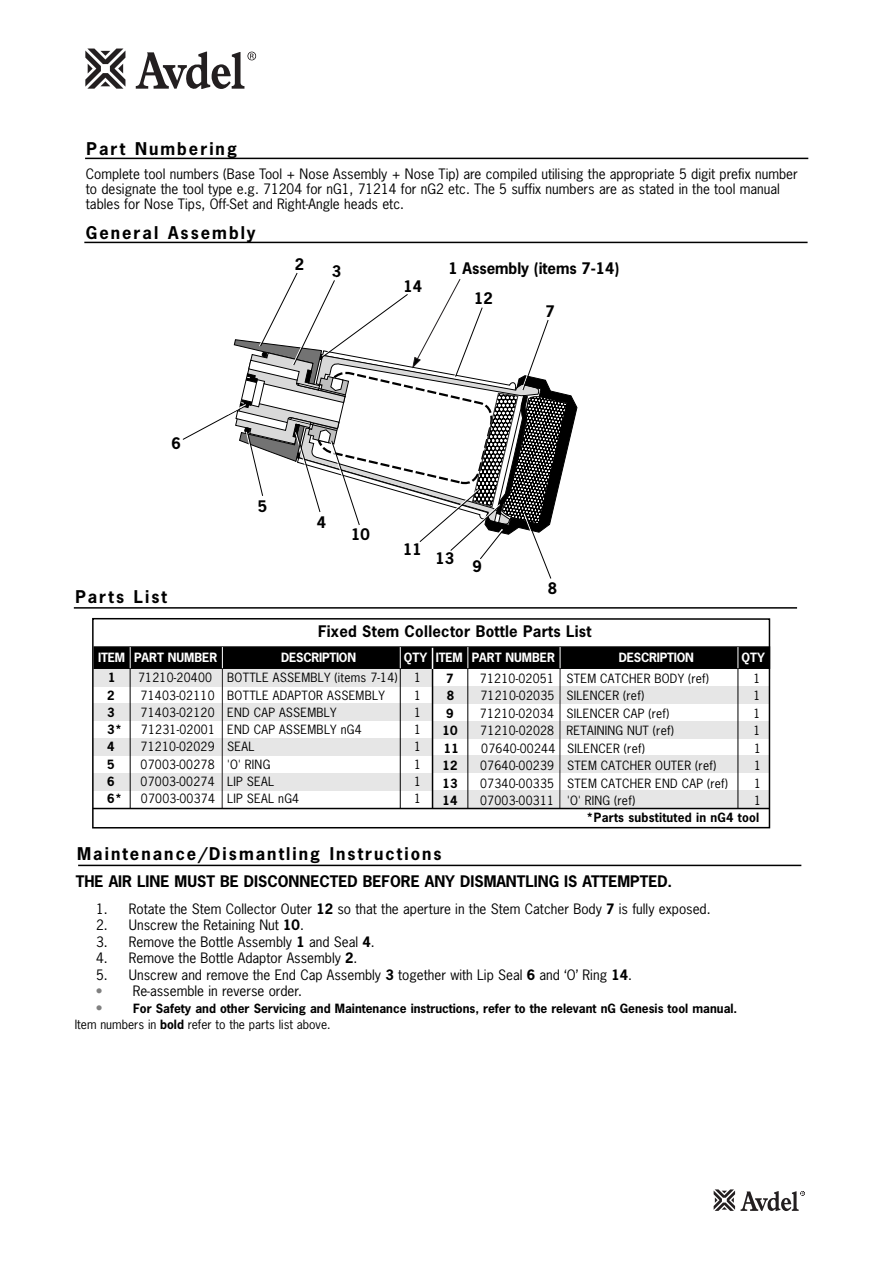
<style>
.page{position:relative;width:893px;height:1265px;background:#fff}
.page>*{position:absolute;margin:0;border:0;box-sizing:border-box;transform-origin:0 0}
.t1{font:700 16.5px "News Gothic";letter-spacing:.125em;color:#000}
.t2{font:700 15px "News Gothic";color:#000}
.t3{font:700 15px "News Gothic";letter-spacing:.02em;color:#000}
.t4{font:13.5px/15px "News Gothic";color:#000}
.t5{font:12px/17.2px "News Gothic";letter-spacing:.02em;color:#000;text-align:justify}
.t6{font:700 12px/16.5px "News Gothic";color:#000}
.t7{font:700 12px "News Gothic";color:#fff}
.t8{font:700 12px "News Gothic";letter-spacing:-.02em;color:#fff}
.t9{font:700 12px "News Gothic";letter-spacing:.02em;color:#000}
.s1{font-weight:700}
.s2{font-weight:700;color:#808080}
.s3{font-size:13.5px;color:#808080}
.s4{font-weight:400}
</style>
<div class="page">
<hr style="left:85px;top:158px;width:723px;height:1px;background:#000">
<hr style="left:84px;top:242px;width:723px;height:1px;background:#000">
<hr style="left:74px;top:607px;width:723px;height:1px;background:#000">
<svg style="left:182px;top:272px;width:395px;height:307px"></svg>
<div style="left:432px;top:721px;width:336px;height:17px;background:#e6e6e6"></div>
<div style="left:93px;top:668px;width:339px;height:18px;background:#e6e6e6"></div>
<div style="left:93px;top:703px;width:339px;height:18px;background:#e6e6e6"></div>
<div style="left:93px;top:738px;width:339px;height:17px;background:#e6e6e6"></div>
<div style="left:93px;top:773px;width:340px;height:17px;background:#e6e6e6"></div>
<div style="left:432px;top:686px;width:337px;height:17px;background:#e6e6e6"></div>
<div style="left:93px;top:646px;width:677px;height:23px;background:#000;border:2px solid #000"></div>
<svg style="left:400px;top:647px;width:1px;height:21px"></svg>
<svg style="left:432px;top:648px;width:1px;height:21px"></svg>
<svg style="left:130px;top:647px;width:1px;height:21px"></svg>
<svg style="left:222px;top:647px;width:1px;height:21px"></svg>
<div style="left:432px;top:755px;width:338px;height:18px;background:#e6e6e6"></div>
<div style="left:432px;top:790px;width:337px;height:18px;background:#e6e6e6"></div>
<div style="left:92px;top:618px;width:678px;height:210px;border:2px solid #000"></div>
<hr style="left:222px;top:669px;width:1px;height:139px;background:#231f20">
<hr style="left:400px;top:669px;width:1px;height:139px;background:#000">
<hr style="left:130px;top:669px;width:1px;height:139px;background:#000">
<svg style="left:737px;top:647px;width:1px;height:21px"></svg>
<svg style="left:467px;top:647px;width:1px;height:21px"></svg>
<svg style="left:559px;top:647px;width:1px;height:21px"></svg>
<hr style="left:559px;top:669px;width:1px;height:139px;background:#231f20">
<hr style="left:737px;top:669px;width:1px;height:139px;background:#000">
<hr style="left:467px;top:669px;width:1px;height:139px;background:#000">
<hr style="left:93px;top:807px;width:676px;height:2px;background:#000">
<hr style="left:432px;top:669px;width:1px;height:139px;background:#000">
<svg style="left:713px;top:1189px;width:91px;height:22px"></svg>
<svg style="left:85px;top:49px;width:40px;height:40px"></svg>
<svg style="left:136px;top:52px;width:120px;height:37px"></svg>
<hr style="left:78px;top:864px;width:723px;height:2px;background:#000">
<p class="t1" style="left:87px;top:142px;width:152px">Part Numbering</p>
<p class="t4" style="left:86px;top:168px;width:713px">Complete tool numbers (Base Tool + Nose Assembly + Nose Tip) are compiled utilising the appropriate 5 digit prefix number to designate the tool type e.g. 71204 for nG1, 71214 for nG2 etc. The 5 suffix numbers are as stated in the tool manual tables for Nose Tips, Off-Set and Right-Angle heads etc.</p>
<p class="t1" style="left:86px;top:226px;width:171px">General Assembly</p>
<p class="t2" style="left:295px;top:258px;width:11px">2</p>
<p class="t2" style="left:332px;top:265px;width:11px">3</p>
<p class="t2" style="left:403px;top:280px;width:20px">14</p>
<p class="t2" style="left:448px;top:262px;width:172px">1 Assembly (items 7-14)</p>
<p class="t2" style="left:545px;top:305px;width:11px">7</p>
<p class="t2" style="left:474px;top:292px;width:20px">12</p>
<p class="t2" style="left:171px;top:437px;width:11px">6</p>
<p class="t1" style="left:75px;top:590px;width:93px">Parts List</p>
<p class="t2" style="left:258px;top:500px;width:11px">5</p>
<p class="t2" style="left:317px;top:516px;width:11px">4</p>
<p class="t2" style="left:351px;top:528px;width:20px">10</p>
<p class="t2" style="left:403px;top:543px;width:20px">11</p>
<p class="t2" style="left:435px;top:553px;width:20px">13</p>
<p class="t2" style="left:472px;top:560px;width:11px">9</p>
<p class="t2" style="left:548px;top:582px;width:11px">8</p>
<p class="t3" style="left:318px;top:626px;width:275px">Fixed Stem Collector Bottle Parts List</p>
<p class="t7" style="left:98px;top:652px;width:121px">ITEM PART NUMBER</p>
<p class="t8" style="left:281px;top:652px;width:76px">DESCRIPTION</p>
<p class="t8" style="left:404px;top:652px;width:25px">QTY</p>
<p class="t7" style="left:436px;top:652px;width:121px">ITEM PART NUMBER</p>
<p class="t8" style="left:619px;top:652px;width:76px">DESCRIPTION</p>
<p class="t8" style="left:741px;top:652px;width:25px">QTY</p>
<p class="t6" style="left:108px;top:670px;width:9px">1</p>
<p class="t5" style="left:138px;top:670px;width:75px">71210-20400</p>
<p class="t6" style="left:107px;top:688px;width:9px">2</p>
<p class="t5" style="left:141px;top:687px;width:75px">71403-02110</p>
<p class="t6" style="left:107px;top:705px;width:9px">3</p>
<p class="t5" style="left:141px;top:705px;width:75px">71403-02120</p>
<p class="t6" style="left:107px;top:722px;width:17px">3*</p>
<p class="t5" style="left:141px;top:722px;width:75px">71231-02001</p>
<p class="t6" style="left:107px;top:739px;width:9px">4</p>
<p class="t5" style="left:141px;top:739px;width:75px">71210-02029</p>
<p class="t6" style="left:107px;top:757px;width:9px">5</p>
<p class="t5" style="left:141px;top:756px;width:75px">07003-00278</p>
<p class="t6" style="left:107px;top:774px;width:9px">6</p>
<p class="t5" style="left:141px;top:774px;width:75px">07003-00274</p>
<p class="t6" style="left:107px;top:791px;width:17px">6*</p>
<p class="t5" style="left:141px;top:791px;width:75px">07003-00374</p>
<p class="t5" style="left:227px;top:670px;width:172px;text-align:left">BOTTLE ASSEMBLY (items 7-14)<br>BOTTLE ADAPTOR ASSEMBLY<br>END CAP ASSEMBLY<br>END CAP ASSEMBLY nG4<br>SEAL<br>'O' RING<br>LIP SEAL<br>LIP SEAL nG4</p>
<p class="t6" style="left:446px;top:671px;width:9px">7</p>
<p class="t5" style="left:480px;top:671px;width:75px">71210-02051</p>
<p class="t5" style="left:414px;top:670px;width:8px">1<br>1<br>1<br>1<br>1<br>1<br>1<br>1</p>
<p class="t6" style="left:447px;top:688px;width:9px">8</p>
<p class="t5" style="left:480px;top:688px;width:75px">71210-02035</p>
<p class="t6" style="left:446px;top:706px;width:9px">9</p>
<p class="t5" style="left:480px;top:705px;width:75px">71210-02034</p>
<p class="t6" style="left:442px;top:723px;width:17px">10</p>
<p class="t5" style="left:480px;top:723px;width:75px">71210-02028</p>
<p class="t6" style="left:443px;top:741px;width:17px">11</p>
<p class="t5" style="left:481px;top:741px;width:75px">07640-00244</p>
<p class="t6" style="left:442px;top:758px;width:17px">12</p>
<p class="t5" style="left:480px;top:758px;width:75px">07640-00239</p>
<p class="t6" style="left:442px;top:775px;width:17px">13</p>
<p class="t5" style="left:480px;top:775px;width:75px">07340-00335</p>
<p class="t6" style="left:442px;top:793px;width:17px">14</p>
<p class="t5" style="left:480px;top:792px;width:75px">07003-00311</p>
<p class="t5" style="left:566px;top:671px;width:144px;text-align:left">STEM CATCHER BODY (ref)<br>SILENCER (ref)<br>SILENCER CAP (ref)<br>RETAINING NUT (ref)</p>
<p class="t5" style="left:567px;top:741px;width:162px;text-align:left">SILENCER (ref)<br>STEM CATCHER OUTER (ref)<br>STEM CATCHER END CAP (ref) 'O' RING (ref)</p>
<p class="t5" style="left:753px;top:671px;width:8px">1<br>1<br>1<br>1</p>
<p class="t5" style="left:754px;top:741px;width:8px">1<br>1<br>1<br>1</p>
<p class="t9" style="left:586px;top:812px;width:174px">*Parts substituted in nG4 tool</p>
<p class="t1" style="left:77px;top:847px;width:366px">Maintenance/Dismantling Instructions</p>
<p class="t4" style="left:96px;top:902px;width:616px">1. Rotate the Stem Collector Outer <span class="s1">12</span> so that the aperture in the Stem Catcher Body <span class="s1">7</span> is fully exposed.</p>
<p class="t4" style="left:96px;top:918px;width:209px">2. Unscrew the Retaining Nut <span class="s1">10</span>.</p>
<p class="t4" style="left:96px;top:935px;width:280px">3. Remove the Bottle Assembly <span class="s1">1</span> and Seal <span class="s1">4</span>.</p>
<p class="t4" style="left:96px;top:951px;width:263px">4. Remove the Bottle Adaptor Assembly <span class="s1">2</span>.</p>
<p class="t4" style="left:96px;top:968px;width:537px">5. Unscrew and remove the End Cap Assembly <span class="s1">3</span> together with Lip Seal <span class="s1">6</span> and ‘O’ Ring <span class="s1">14</span>.</p>
<p class="t4" style="left:96px;top:984px;width:207px"><span class="s2">•</span> Re-assemble in reverse order.</p>
<p class="t6" style="left:75px;top:1000px;width:664px;text-indent:21px"><span class="s3">•</span> For Safety and other Servicing and Maintenance instructions, refer to the relevant nG Genesis tool manual.<br><span class="s4">Item numbers in</span> bold <span class="s4">refer to the parts list above.</span></p>
<p class="t2" style="left:76px;top:875px;width:598px">THE AIR LINE MUST BE DISCONNECTED BEFORE ANY DISMANTLING IS ATTEMPTED.</p>
</div>
